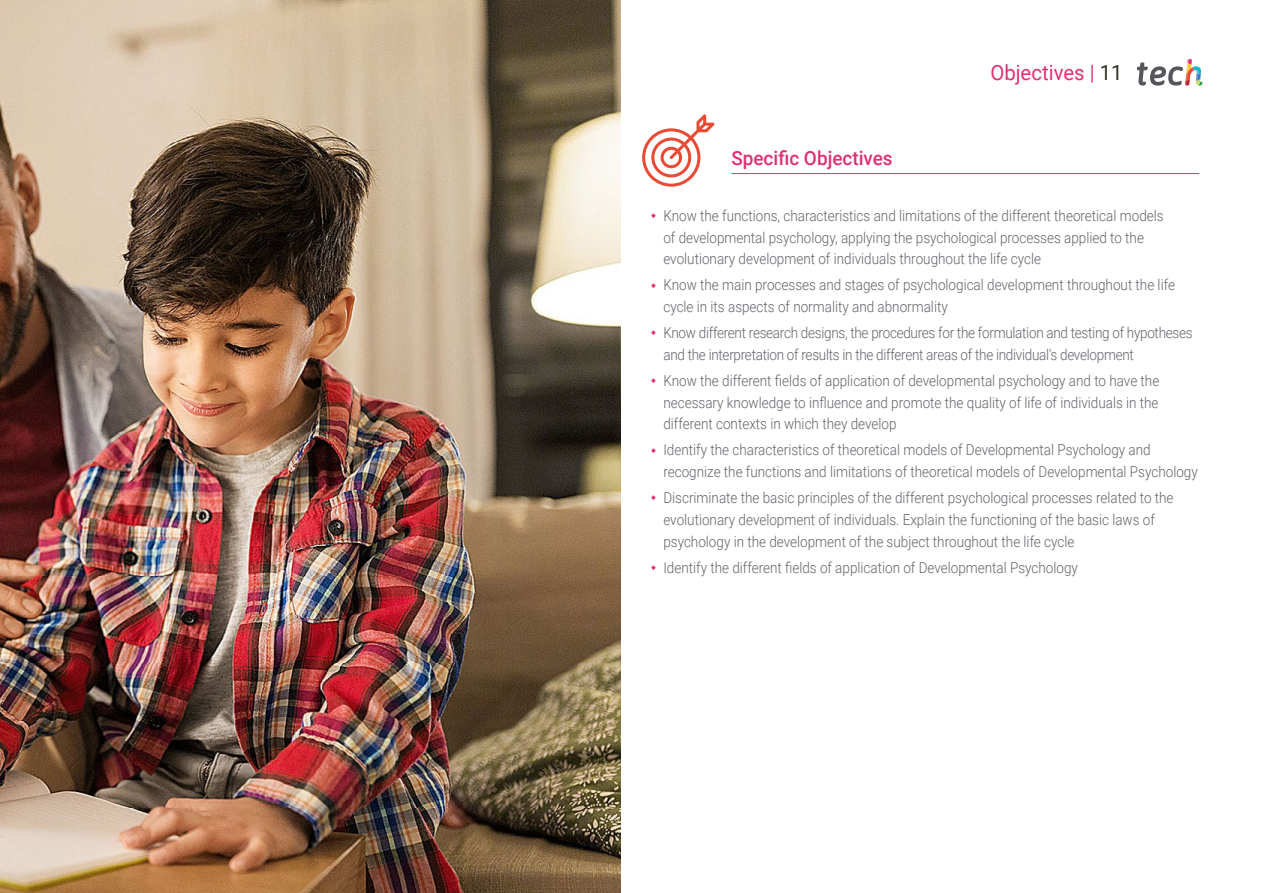
<style>
.page{position:relative;width:1263px;height:893px;background:#fff}
.page>*{position:absolute;margin:0;border:0;box-sizing:border-box;transform-origin:0 0}
.t1{font:21px "Roboto";color:#df3174}
.t2{font:500 19.5px "Roboto";color:#df3174}
.t3{font:300 15px/21.8px "Roboto";color:#61646a;scale:.9 1}
.t4{font:300 15px/21.8px "Roboto";letter-spacing:-.02em;color:#61646a;scale:.9 1}
.s1{color:#312e20}
</style>
<div class="page">
<hr style="left:731px;top:173px;width:468px;height:1px;background:#df3174">
<svg style="left:642px;top:114px;width:72px;height:73px"></svg>
<img style="left:0;top:0;width:621px;height:893px">
<svg style="left:1137px;top:59px;width:65px;height:27px"></svg>
<h2 class="t2" style="left:731px;top:145px;width:163px">Specific Objectives</h2>
<h1 class="t1" style="left:990px;top:57px;width:134px">Objectives | <span class="s1">11</span></h1>
<p class="t3" style="left:663px;top:204px;width:557px">Know the functions, characteristics and limitations of the different theoretical models of developmental psychology, applying the psychological processes applied to the evolutionary development of individuals throughout the life cycle</p>
<p class="t3" style="left:663px;top:274px;width:570px">Know the main processes and stages of psychological development throughout the life cycle in its aspects of normality and abnormality</p>
<p class="t4" style="left:663px;top:321px;width:590px">Know different research designs, the procedures for the formulation and testing of hypotheses and the interpretation of results in the different areas of the individual's development</p>
<p class="t3" style="left:663px;top:369px;width:552px;text-align:justify">Know the different fields of application of developmental psychology and to have the necessary knowledge to influence and promote the quality of life of individuals in the different contexts in which they develop</p>
<p class="t3" style="left:663px;top:439px;width:595px">Identify the characteristics of theoretical models of Developmental Psychology and recognize the functions and limitations of theoretical models of Developmental Psychology</p>
<p class="t3" style="left:663px;top:486px;width:568px">Discriminate the basic principles of the different psychological processes related to the evolutionary development of individuals. Explain the functioning of the basic laws of psychology in the development of the subject throughout the life cycle</p>
<p class="t3" style="left:663px;top:556px;width:462px">Identify the different fields of application of Developmental Psychology</p>
</div>
